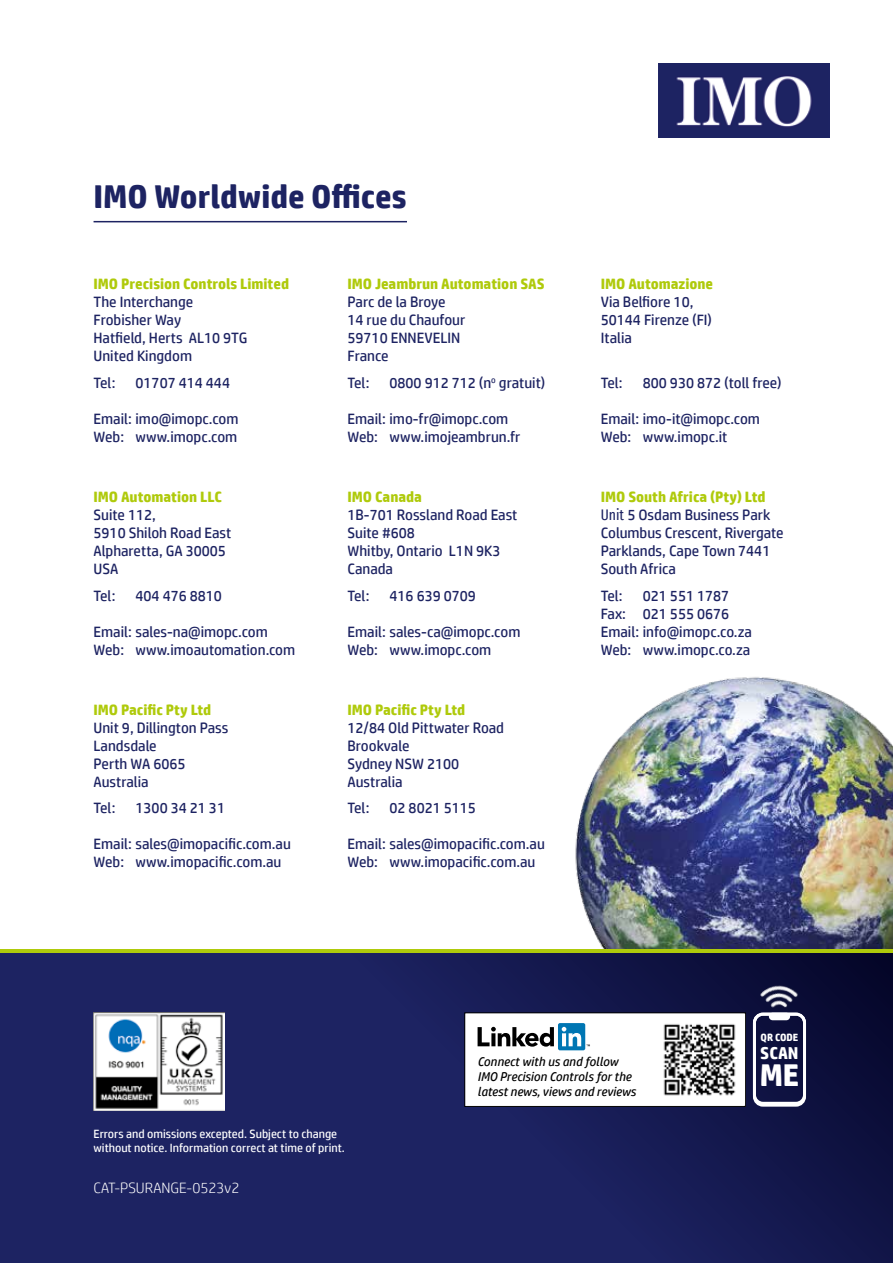
<style>
.page{position:relative;width:893px;height:1263px;background:#fff}
.page>*{position:absolute;margin:0;border:0;box-sizing:border-box;transform-origin:0 0}
.t1{font:700 33px "HP Simplified";color:#1d2362}
.t2{font:700 31.5px "HP Simplified";color:#fff}
.t3{font:700 17.25px "HP Simplified";color:#fff}
.t4{font:15px/18px "HP Simplified";color:#1d2362}
.t5{font:700 15px "HP Simplified";color:#afca0b}
.t6{font:300 15px "HP Simplified";color:#fff}
.t7{font:italic 12.75px/15px "HP Simplified";color:#000}
.t8{font:12px/14.4px "HP Simplified";color:#fff}
.t9{font:700 10.5px "HP Simplified";color:#fff}
.s1{font-weight:700;color:#afca0b}
.s2{font-family:"Fira Sans";font-stretch:extra-condensed}
</style>
<div class="page">
<img style="left:575px;top:677px;width:318px;height:272px">
<hr style="left:94px;top:221px;width:313px;height:1px;background:#1d2362">
<svg style="left:0;top:953px;width:893px;height:310px;background:#191e59"></svg>
<img style="left:94px;top:1013px;width:130px;height:97px">
<img style="left:659px;top:64px;width:170px;height:73px">
<hr style="left:0;top:949px;width:893px;height:4px;background:#afca0b">
<div style="left:465px;top:1013px;width:280px;height:93px;background:#fff"></div>
<div style="left:465px;top:1013px;width:281px;height:94px;border:1px solid #000"></div>
<svg style="left:478px;top:1027px;width:76px;height:20px"></svg>
<div style="left:558px;top:1023px;width:27px;height:27px;background:#0076b3;border-radius:2px"></div>
<svg style="left:562px;top:1027px;width:28px;height:19px"></svg>
<img style="left:654px;top:1014px;width:82px;height:82px">
<img style="left:734px;top:944px;width:85px;height:86px">
<div style="left:753px;top:1013px;width:53px;height:94px;border:3px solid #fff;border-radius:9px"></div>
<div style="left:753px;top:1013px;width:53px;height:92px;border:3px solid #fff;border-radius:9px"></div>
<div style="left:769px;top:1013px;width:21px;height:7px;background:#fff;border-radius:4px"></div>
<h1 class="t1" style="left:94px;top:177px;width:315px">IMO Worldwide Offices</h1>
<p class="t5" style="left:94px;top:275px;width:197px">IMO Precision Controls Limited</p>
<p class="t4" style="left:94px;top:293px;width:155px">The Interchange<br>Frobisher Way<br>Hatfield, Herts AL10 9TG<br>United Kingdom</p>
<p class="t4" style="left:94px;top:373px;width:23px">Tel:</p>
<p class="t4" style="left:136px;top:373px;width:96px">01707 414 444</p>
<p class="t4" style="left:94px;top:409px;width:146px">Email: imo@imopc.com<br>Web: www.imopc.com</p>
<p class="t5" style="left:94px;top:488px;width:130px">IMO Automation LLC</p>
<p class="t4" style="left:94px;top:506px;width:139px">Suite 112,<br>5910 Shiloh Road East<br>Alpharetta, GA 30005<br>USA</p>
<p class="t4" style="left:94px;top:586px;width:23px">Tel:</p>
<p class="t4" style="left:136px;top:586px;width:88px">404 476 8810</p>
<p class="t4" style="left:94px;top:622px;width:203px">Email: sales-na@imopc.com<br>Web: www.imoautomation.com</p>
<p class="t5" style="left:94px;top:701px;width:119px">IMO Pacific Pty Ltd</p>
<p class="t4" style="left:94px;top:718px;width:136px">Unit 9, Dillington Pass<br>Landsdale<br>Perth WA 6065<br>Australia</p>
<p class="t4" style="left:94px;top:799px;width:23px">Tel:</p>
<p class="t4" style="left:136px;top:799px;width:91px">1300 34 21 31</p>
<p class="t4" style="left:94px;top:835px;width:199px">Email: sales@imopacific.com.au<br>Web: www.imopacific.com.au</p>
<p class="t5" style="left:348px;top:275px;width:199px">IMO Jeambrun Automation SAS</p>
<p class="t4" style="left:348px;top:293px;width:119px">Parc de la Broye<br>14 rue du Chaufour<br>59710 ENNEVELIN<br>France</p>
<p class="t4" style="left:348px;top:373px;width:23px">Tel:</p>
<p class="t4" style="left:390px;top:373px;width:157px">0800 912 712 (n<sup>o</sup> gratuit)</p>
<p class="t4" style="left:348px;top:409px;width:174px">Email: imo-fr@imopc.com<br>Web: www.imojeambrun.fr</p>
<p class="t5" style="left:348px;top:488px;width:76px">IMO Canada</p>
<p class="t4" style="left:348px;top:506px;width:171px">1B-701 Rossland Road East<br>Suite #608<br>Whitby, Ontario L1N 9K3<br>Canada</p>
<p class="t4" style="left:348px;top:586px;width:23px">Tel:</p>
<p class="t4" style="left:390px;top:586px;width:88px">416 639 0709</p>
<p class="t4" style="left:348px;top:622px;width:174px">Email: sales-ca@imopc.com<br>Web: www.imopc.com</p>
<p class="t5" style="left:348px;top:701px;width:119px">IMO Pacific Pty Ltd</p>
<p class="t4" style="left:348px;top:718px;width:158px">12/84 Old Pittwater Road<br>Brookvale<br>Sydney NSW 2100<br>Australia</p>
<p class="t4" style="left:348px;top:799px;width:23px">Tel:</p>
<p class="t4" style="left:390px;top:799px;width:88px">02 8021 5115</p>
<p class="t4" style="left:348px;top:835px;width:199px">Email: sales@imopacific.com.au<br>Web: www.imopacific.com.au</p>
<p class="t5" style="left:601px;top:275px;width:114px">IMO Automazione</p>
<p class="t4" style="left:601px;top:293px;width:113px">Via Belfiore 10,<br>50144 Firenze (FI)<br>Italia</p>
<p class="t4" style="left:601px;top:373px;width:23px">Tel:</p>
<p class="t4" style="left:643px;top:373px;width:140px">800 930 872 (toll free)</p>
<p class="t4" style="left:601px;top:409px;width:161px">Email: imo-it@imopc.com<br>Web: www.imopc.it</p>
<p class="t4" style="left:601px;top:488px;width:184px"><span class="s1">IMO South Africa (Pty) Ltd<br></span><span class="s2">Unit</span> 5 Osdam Business Park<br>Columbus Crescent, Rivergate<br>Parklands, Cape Town 7441<br>South Africa</p>
<p class="t4" style="left:601px;top:586px;width:23px">Tel:</p>
<p class="t4" style="left:601px;top:586px;width:153px;text-indent:42px">021 551 1787<br>Fax: 021 555 0676<br>Email: info@imopc.co.za<br>Web: www.imopc.co.za</p>
<p class="t8" style="left:94px;top:1126px;width:253px">Errors and omissions excepted. Subject to change without notice. Information correct at time of print.</p>
<p class="t6" style="left:94px;top:1180px;width:147px">CAT-PSURANGE-0523v2</p>
<p class="t7" style="left:477px;top:1054px;width:160px">Connect with us and follow<br>IMO Precision Controls for the latest news, views and reviews</p>
<p class="t9" style="left:760px;top:1031px;width:39px">QR CODE</p>
<p class="t3" style="left:760px;top:1043px;width:40px">SCAN</p>
<h2 class="t2" style="left:760px;top:1057px;width:41px">ME</h2>
</div>
